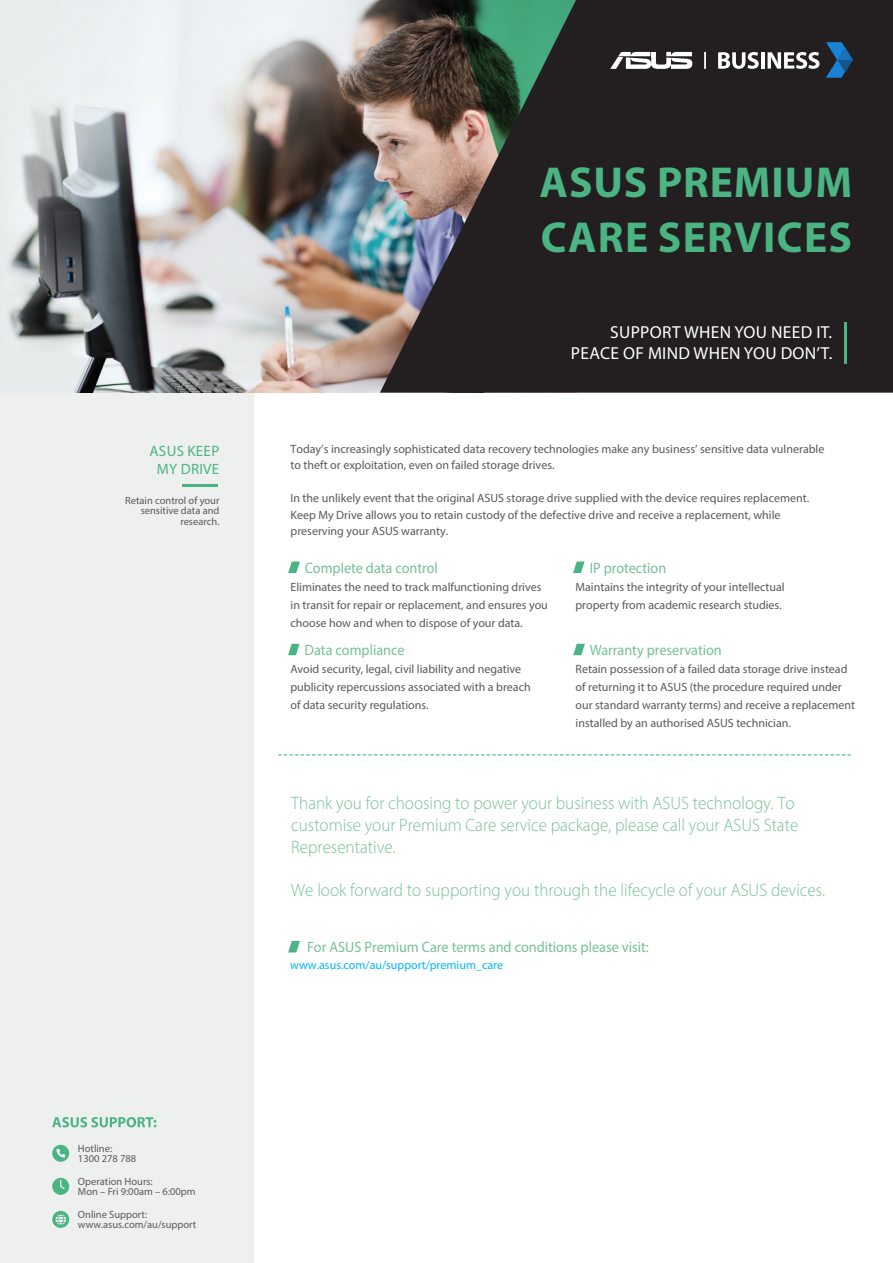
<style>
.page{position:relative;width:893px;height:1263px;background:#fff}
.page>*{position:absolute;margin:0;border:0;box-sizing:border-box;transform-origin:0 0}
.t1{font:700 43.5px/54.3px "Myriad Pro";letter-spacing:.03em;color:#4bb483}
.t2{font:300 18px/21.6px "Myriad Pro";color:#75c097;scale:.95 1}
.t3{font:17.4px/20.9px "Myriad Pro";letter-spacing:.02em;color:#fff;text-align:right}
.t4{font:15px "Myriad Pro";color:#75c097;scale:.95 1}
.t5{font:15px/18px "Myriad Pro";letter-spacing:.02em;color:#4bb483;text-align:center}
.t6{font:12px/18px "Myriad Pro";color:#58595b}
.t7{font:12px "Myriad Pro";color:#00b8f1}
.t8{font:10.5px/10.5px "Myriad Pro";color:#58595b}
</style>
<div class="page">
<div style="left:0;top:0;width:253px;height:1263px;background:#eeefef"></div>
<img style="left:7px;top:0;width:373px;height:393px">
<svg style="left:380px;top:0;width:513px;height:393px;background:#322f2e"></svg>
<svg style="left:288px;top:941px;width:12px;height:11px"></svg>
<svg style="left:718px;top:52px;width:41px;height:17px"></svg>
<hr style="left:761px;top:52px;width:4px;height:17px;background:#fff">
<svg style="left:768px;top:52px;width:51px;height:17px"></svg>
<svg style="left:704px;top:52px;width:2px;height:17px"></svg>
<svg style="left:610px;top:52px;width:82px;height:17px"></svg>
<svg style="left:52px;top:1117px;width:104px;height:10px"></svg>
<svg style="left:52px;top:1145px;width:17px;height:17px"></svg>
<svg style="left:52px;top:1178px;width:17px;height:17px"></svg>
<svg style="left:52px;top:1211px;width:17px;height:17px"></svg>
<hr style="left:844px;top:323px;width:3px;height:41px;background:#4bb483">
<svg style="left:826px;top:42px;width:27px;height:36px"></svg>
<hr style="left:182px;top:484px;width:36px;height:2px;background:#4bb483">
<svg style="left:288px;top:561px;width:12px;height:12px"></svg>
<svg style="left:573px;top:561px;width:11px;height:12px"></svg>
<svg style="left:573px;top:644px;width:12px;height:11px"></svg>
<svg style="left:288px;top:644px;width:11px;height:11px"></svg>
<svg style="left:278px;top:754px;width:573px;height:1px"></svg>
<p class="t5" style="left:150px;top:442px;width:71px">ASUS KEEP<br>MY DRIVE</p>
<p class="t8" style="left:125px;top:495px;width:96px;text-align:right">Retain control of your sensitive data and research.</p>
<p class="t8" style="left:78px;top:1143px;width:60px">Hotline:<br>1300 278 788</p>
<p class="t8" style="left:78px;top:1176px;width:119px">Operation Hours:<br>Mon – Fri 9:00am – 6:00pm</p>
<p class="t8" style="left:78px;top:1209px;width:120px">Online Support: www.asus.com/au/support</p>
<h1 class="t1" style="left:540px;top:154px;width:314px">ASUS PREMIUM<br>CARE SERVICES</h1>
<h3 class="t3" style="left:571px;top:322px;width:263px">SUPPORT WHEN YOU NEED IT.<br>PEACE OF MIND WHEN YOU DON’T.</h3>
<p class="t6" style="left:291px;top:440px;width:535px;line-height:16.5px">Today’s increasingly sophisticated data recovery technologies make any business’ sensitive data vulnerable to theft or exploitation, even on failed storage drives.</p>
<p class="t6" style="left:291px;top:490px;width:520px;line-height:16.5px">In the unlikely event that the original ASUS storage drive supplied with the device requires replacement.<br>Keep My Drive allows you to retain custody of the defective drive and receive a replacement, while preserving your ASUS warranty.</p>
<p class="t4" style="left:305px;top:558px;width:142px">Complete data control</p>
<p class="t6" style="left:291px;top:578px;width:259px">Eliminates the need to track malfunctioning drives in transit for repair or replacement, and ensures you choose how and when to dispose of your data.</p>
<p class="t4" style="left:305px;top:641px;width:107px">Data compliance</p>
<p class="t6" style="left:290px;top:660px;width:242px">Avoid security, legal, civil liability and negative publicity repercussions associated with a breach of data security regulations.</p>
<p class="t4" style="left:590px;top:558px;width:82px">IP protection</p>
<p class="t6" style="left:575px;top:578px;width:211px">Maintains the integrity of your intellectual property from academic research studies.</p>
<p class="t4" style="left:590px;top:641px;width:141px">Warranty preservation</p>
<p class="t6" style="left:576px;top:660px;width:281px">Retain possession of a failed data storage drive instead of returning it to ASUS (the procedure required under our standard warranty terms) and receive a replacement installed by an authorised ASUS technician.</p>
<h2 class="t2" style="left:291px;top:792px;width:535px">Thank you for choosing to power your business with ASUS technology. To customise your Premium Care service package, please call your ASUS State<br>Representative.</h2>
<h2 class="t2" style="left:291px;top:879px;width:563px">We look forward to supporting you through the lifecycle of your ASUS devices.</h2>
<p class="t4" style="left:307px;top:937px;width:361px">For ASUS Premium Care terms and conditions please visit:</p>
<p class="t7" style="left:290px;top:957px;width:214px">www.asus.com/au/support/premium_care</p>
</div>
